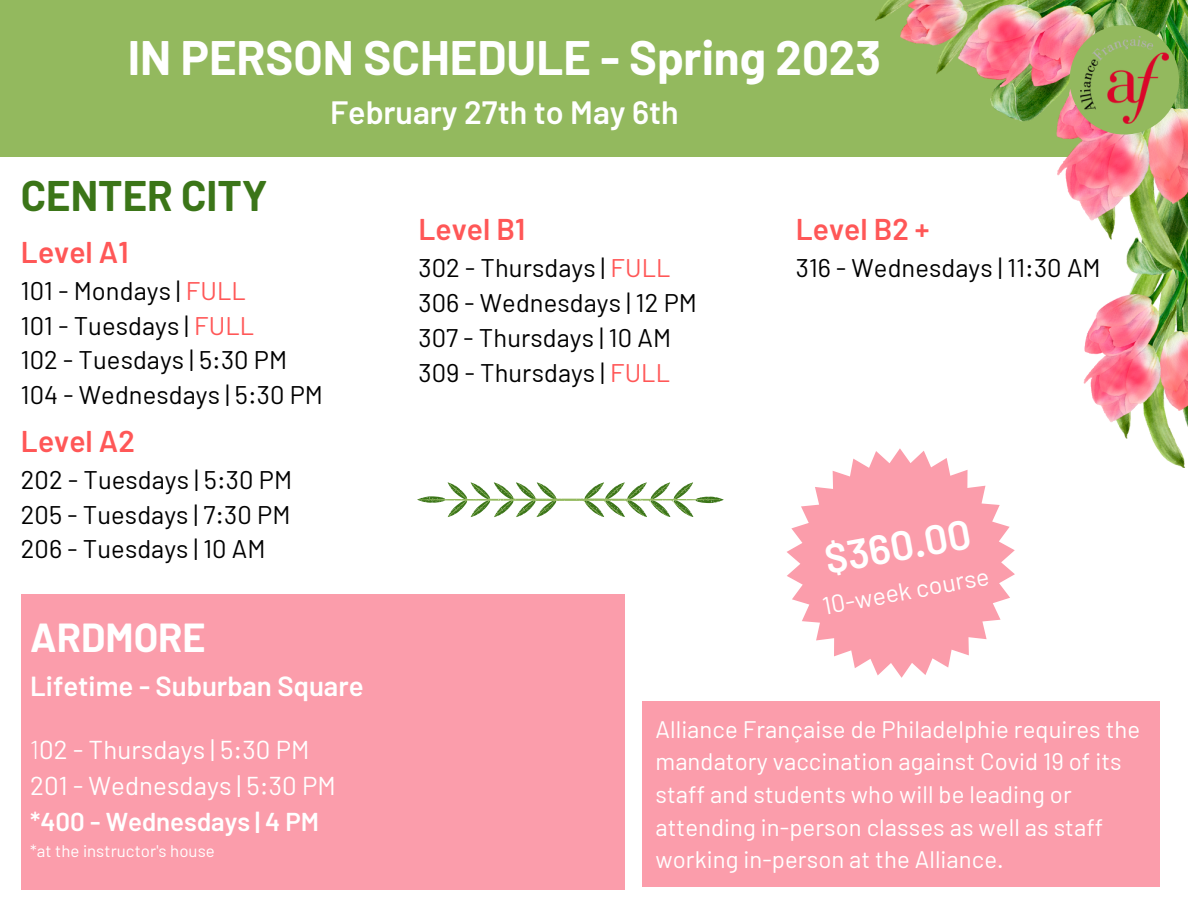
<style>
.page{position:relative;width:1188px;height:918px;background:#fff}
.page>*{position:absolute;margin:0;border:0;box-sizing:border-box;transform-origin:0 0}
.t1{font:700 47.25px "Barlow";color:#fff}
.t2{font:700 41.85px "Barlow";color:#3b7518}
.t3{font:600 41.25px "Barlow";color:#fff}
.t4{font:700 39.6px "Barlow";color:#fff}
.t5{font:600 32.25px "Barlow";color:#fff}
.t6{font:600 30px "Barlow";color:#ff5757}
.t7{font:600 27.6px "Barlow";color:#fff}
.t8{font:25.8px/36px "Barlow";letter-spacing:.005em;color:#fff}
.t9{font:600 25.8px "Barlow";color:#fff}
.t10{font:25.5px/34.8px "Barlow";letter-spacing:.005em;color:#000}
.t11{font:24.75px "Barlow";color:#fff}
.t12{font:23.85px/32.7px "Barlow";letter-spacing:.005em;color:#fff}
.t13{font:16.8px "Barlow";letter-spacing:.005em;color:#fff}
.s1{color:#ff5757}
.s2{font-weight:300}
</style>
<div class="page">
<div style="left:0;top:0;width:1188px;height:157px;background:#93b95e"></div>
<svg style="left:417px;top:482px;width:307px;height:35px"></svg>
<div style="left:21px;top:594px;width:603px;height:295px;background:#fb9dab"></div>
<svg style="left:787px;top:454px;width:228px;height:224px;fill:#fb9dab"></svg>
<div style="left:642px;top:701px;width:517px;height:186px;background:#fb9dab"></div>
<img style="left:875px;top:0;width:313px;height:468px">
<div style="left:1070px;top:25px;width:109px;height:110px;background:#93b95e;border-radius:50%"></div>
<img style="left:1081px;top:37px;width:87px;height:86px">
<h1 class="t1" style="left:128px;top:27px;width:755px">IN PERSON SCHEDULE - Spring 2023</h1>
<p class="t5" style="left:330px;top:92px;width:350px">February 27th to May 6th</p>
<h2 class="t2" style="left:21px;top:169px;width:248px">CENTER CITY</h2>
<p class="t6" style="left:21px;top:233px;width:109px">Level A1</p>
<p class="t10" style="left:21px;top:272px;width:304px">101 - Mondays | <span class="s1">FULL<br></span>101 - Tuesdays | <span class="s1">FULL<br></span>102 - Tuesdays | 5:30 PM<br>104 - Wednesdays | 5:30 PM</p>
<p class="t6" style="left:21px;top:422px;width:115px">Level A2</p>
<p class="t10" style="left:21px;top:461px;width:273px;text-align:justify">202 - Tuesdays | 5:30 PM 205 - Tuesdays | 7:30 PM 206 - Tuesdays | 10 AM</p>
<h3 class="t4" style="left:30px;top:613px;width:177px">ARDMORE</h3>
<p class="t7" style="left:30px;top:669px;width:335px">Lifetime - Suburban Square</p>
<p class="t8" style="left:30px;top:731px;width:307px"><span class="s2">1</span>02 - Thursdays | 5:30 PM<br>201 - Wednesdays | 5:30 PM</p>
<p class="t9" style="left:30px;top:805px;width:291px">*400 - Wednesdays | 4 PM</p>
<p class="t13" style="left:30px;top:840px;width:186px">*at the instructor's house</p>
<p class="t6" style="left:418px;top:210px;width:108px">Level B1</p>
<p class="t10" style="left:418px;top:250px;width:280px">302 - Thursdays | <span class="s1">FULL<br></span>306 - Wednesdays | 12 PM<br>307 - Thursdays | 10 AM<br>309 - Thursdays | <span class="s1">FULL</span></p>
<p class="t6" style="left:796px;top:210px;width:135px">Level B2 +</p>
<p class="t10" style="left:796px;top:250px;width:306px">316 - Wednesdays | 11:30 AM</p>
<h3 class="t3" style="left:821px;top:533px;width:149px;rotate:-10deg">$360.00</h3>
<p class="t11" style="left:820px;top:590px;width:170px;rotate:-10deg">10-week course</p>
<p class="t12" style="left:655px;top:712px;width:486px">Alliance Française de Philadelphie requires the mandatory vaccination against Covid 19 of its staff and students who will be leading or attending in-person classes as well as staff working in-person at the Alliance.</p>
</div>
